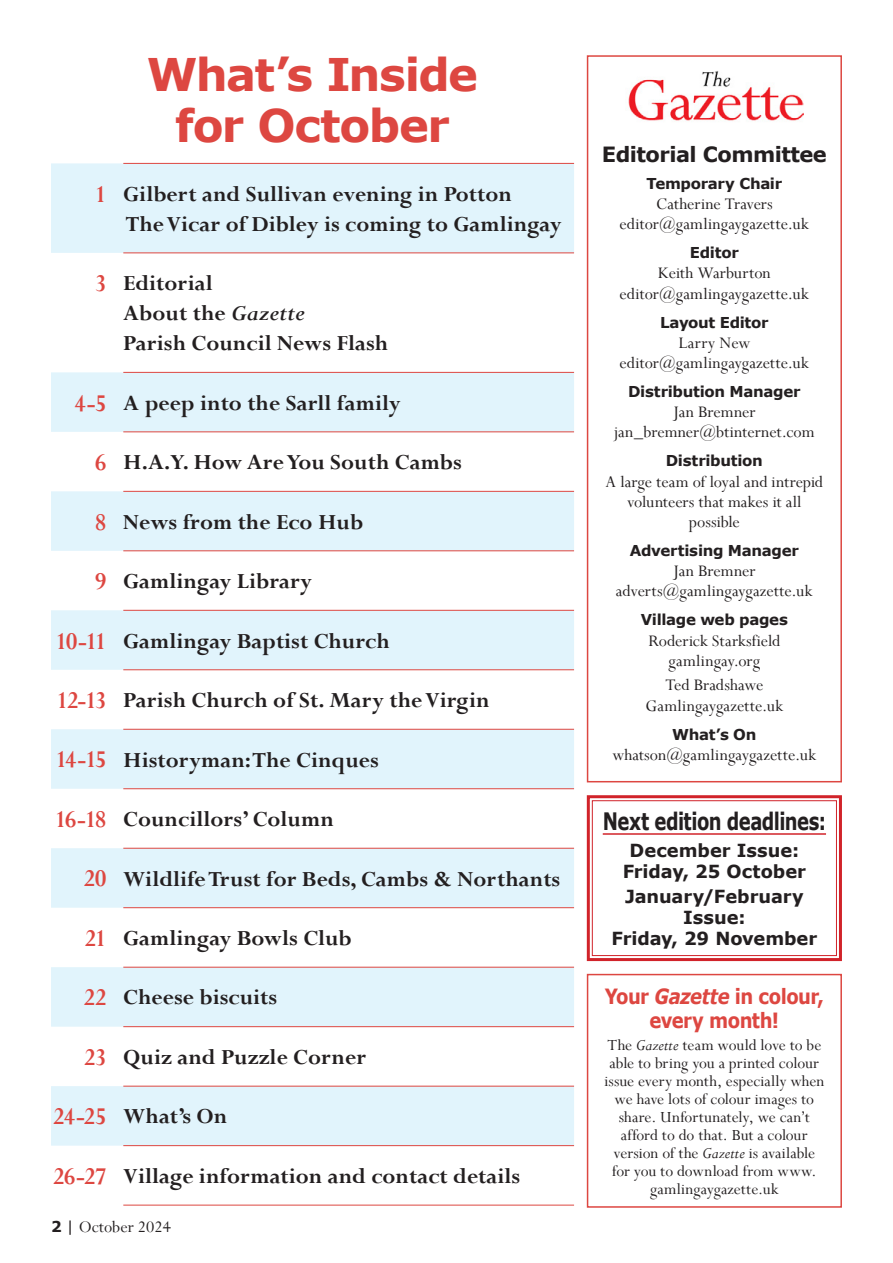
<style>
.page{position:relative;width:893px;height:1263px;background:#fff}
.page>*{position:absolute;margin:0;border:0;box-sizing:border-box;transform-origin:0 0}
.t1{font:700 45px/51px "Verdana";letter-spacing:-.035em;color:#dd4741;text-align:center}
.t2{font:700 24px/30px "Perpetua";color:#231f20}
.t3{font:700 24px "Verdana";letter-spacing:-.03em;color:#231f20;scale:.75 1}
.t4{font:700 21px/24px "Verdana";letter-spacing:-.03em;color:#dd4741;text-align:center;scale:.86 1}
.t5{font:700 21px "Verdana";letter-spacing:-.025em;color:#231f20}
.t6{font:18px/20.2px "Perpetua";color:#231f20;text-align:center}
.t7{font:700 18px/21px "Verdana";letter-spacing:-.005em;color:#231f20;text-align:center}
.t8{font:17.25px/18px "Perpetua";color:#231f20;text-align:center}
.t9{font:700 15px "Verdana";letter-spacing:-.02em;color:#231f20}
.s1{font-size:27px;color:#dd4741}
.s2{font-style:italic}
.s3{font-family:"Verdana";font-weight:700;font-size:15px}
.s4{font-family:"Verdana";font-size:15px}
</style>
<div class="page">
<svg style="left:586px;top:795px;width:256px;height:167px"></svg>
<div style="left:592px;top:800px;width:245px;height:156px;border:1px solid #d1232a"></div>
<svg style="left:51px;top:163px;width:523px;height:982px;fill:#e1f4fc"></svg>
<hr style="left:123px;top:163px;width:451px;height:1px;background:#dd4741">
<hr style="left:123px;top:252px;width:451px;height:1px;background:#dd4741">
<hr style="left:123px;top:372px;width:451px;height:1px;background:#dd4741">
<hr style="left:123px;top:431px;width:451px;height:1px;background:#dd4741">
<hr style="left:123px;top:491px;width:451px;height:1px;background:#dd4741">
<hr style="left:123px;top:550px;width:451px;height:1px;background:#dd4741">
<hr style="left:123px;top:610px;width:451px;height:1px;background:#dd4741">
<hr style="left:123px;top:669px;width:451px;height:1px;background:#dd4741">
<hr style="left:123px;top:729px;width:451px;height:1px;background:#dd4741">
<hr style="left:123px;top:788px;width:451px;height:1px;background:#dd4741">
<hr style="left:123px;top:848px;width:451px;height:1px;background:#dd4741">
<hr style="left:123px;top:907px;width:451px;height:1px;background:#dd4741">
<hr style="left:123px;top:967px;width:451px;height:1px;background:#dd4741">
<hr style="left:123px;top:1026px;width:451px;height:1px;background:#dd4741">
<hr style="left:123px;top:1086px;width:451px;height:1px;background:#dd4741">
<hr style="left:123px;top:1145px;width:451px;height:1px;background:#dd4741">
<hr style="left:123px;top:1205px;width:451px;height:1px;background:#dd4741">
<div style="left:587px;top:974px;width:255px;height:234px;border:2px solid #dd4741"></div>
<img style="left:628px;top:71px;width:176px;height:50px">
<div style="left:587px;top:55px;width:255px;height:727px;border:2px solid #dd4741"></div>
<h1 class="t1" style="left:147px;top:48px;width:333px">What’s Inside for October</h1>
<p class="t2" style="left:126px;top:178px;width:437px;text-indent:-31px"><span class="s1">1</span> Gilbert and Sullivan evening in Potton<br>The Vicar of Dibley is coming to Gamlingay</p>
<p class="t2" style="left:123px;top:268px;width:266px;text-indent:-28px"><span class="s1">3</span> Editorial<br>About the <span class="s2">Gazette<br></span>Parish Council News Flash</p>
<p class="t2" style="left:75px;top:387px;width:327px"><span class="s1">4-5</span> A peep into the Sarll family</p>
<p class="t2" style="left:95px;top:447px;width:368px"><span class="s1">6</span> H.A.Y. How Are You South Cambs</p>
<p class="t2" style="left:95px;top:506px;width:270px"><span class="s1">8</span> News from the Eco Hub</p>
<p class="t2" style="left:95px;top:566px;width:219px"><span class="s1">9</span> Gamlingay Library</p>
<p class="t2" style="left:56px;top:625px;width:336px"><span class="s1">10-11</span> Gamlingay Baptist Church</p>
<p class="t2" style="left:57px;top:685px;width:434px"><span class="s1">12-13</span> Parish Church of St. Mary the Virgin</p>
<p class="t2" style="left:56px;top:744px;width:325px"><span class="s1">14-15</span> Historyman: The Cinques</p>
<p class="t2" style="left:55px;top:804px;width:280px"><span class="s1">16-18</span> Councillors’ Column</p>
<p class="t2" style="left:84px;top:863px;width:478px"><span class="s1">20</span> Wildlife Trust for Beds, Cambs &amp; Northants</p>
<p class="t2" style="left:85px;top:923px;width:269px"><span class="s1">21</span> Gamlingay Bowls Club</p>
<p class="t2" style="left:84px;top:982px;width:195px"><span class="s1">22</span> Cheese biscuits</p>
<p class="t2" style="left:84px;top:1042px;width:283px"><span class="s1">23</span> Quiz and Puzzle Corner</p>
<p class="t2" style="left:53px;top:1101px;width:176px"><span class="s1">24-25</span> What’s On</p>
<p class="t2" style="left:53px;top:1160px;width:469px"><span class="s1">26-27</span> Village information and contact details</p>
<p class="t6" style="left:51px;top:1216px;width:121px"><span class="s3">2</span> <span class="s4">|</span> October 2024</p>
<p class="t5" style="left:602px;top:140px;width:227px">Editorial Committee</p>
<p class="t9" style="left:647px;top:173px;width:137px">Temporary Chair</p>
<p class="t6" style="left:620px;top:193px;width:191px">Catherine Travers editor@gamlingaygazette.uk</p>
<p class="t9" style="left:690px;top:242px;width:50px">Editor</p>
<p class="t6" style="left:620px;top:263px;width:191px">Keith Warburton editor@gamlingaygazette.uk</p>
<p class="t9" style="left:660px;top:311px;width:110px">Layout Editor</p>
<p class="t6" style="left:620px;top:332px;width:191px">Larry New editor@gamlingaygazette.uk</p>
<p class="t9" style="left:628px;top:381px;width:174px">Distribution Manager</p>
<p class="t6" style="left:614px;top:402px;width:202px">Jan Bremner jan_bremner@btinternet.com</p>
<p class="t9" style="left:666px;top:450px;width:99px">Distribution</p>
<p class="t6" style="left:606px;top:471px;width:219px">A large team of loyal and intrepid volunteers that makes it all possible</p>
<p class="t9" style="left:630px;top:540px;width:171px">Advertising Manager</p>
<p class="t6" style="left:616px;top:561px;width:198px">Jan Bremner adverts@gamlingaygazette.uk</p>
<p class="t9" style="left:641px;top:609px;width:149px">Village web pages</p>
<p class="t6" style="left:648px;top:630px;width:134px">Roderick Starksfield gamlingay.org</p>
<p class="t6" style="left:645px;top:675px;width:139px">Ted Bradshawe<br>Gamlingaygazette.uk</p>
<p class="t9" style="left:672px;top:723px;width:86px">What’s On</p>
<p class="t6" style="left:612px;top:744px;width:205px">whatson@gamlingaygazette.uk</p>
<p class="t3" style="left:603px;top:804px;width:299px">Next edition deadlines:</p>
<p class="t7" style="left:623px;top:839px;width:185px">December Issue:<br>Friday, 25 October</p>
<p class="t7" style="left:611px;top:886px;width:207px">January/February<br>Issue:<br>Friday, 29 November</p>
<p class="t4" style="left:605px;top:983px;width:256px">Your <span class="s2">Gazette</span> in colour, every month!</p>
<p class="t8" style="left:604px;top:1035px;width:222px">The <span class="s2">Gazette</span> team would love to be able to bring you a printed colour issue every month, especially when we have lots of colour images to share. Unfortunately, we can’t afford to do that. But a colour version of the <span class="s2">Gazette</span> is available for you to download from www. gamlingaygazette.uk</p>
</div>
